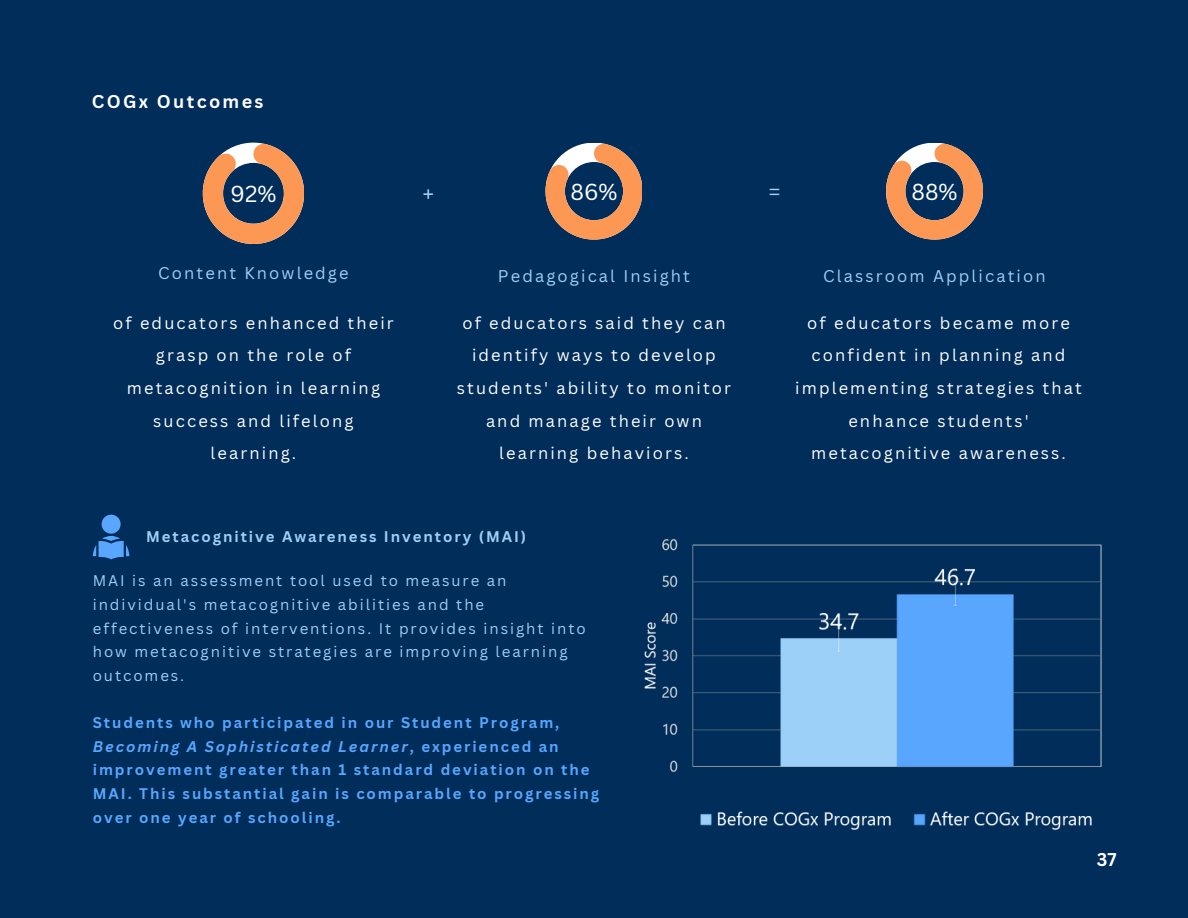
<style>
.page{position:relative;width:1188px;height:918px;background:#002d59}
.page>*{position:absolute;margin:0;border:0;box-sizing:border-box;transform-origin:0 0}
.t1{font:22.5px "Canva Sans";color:#fff}
.t2{font:22.5px "Canva Sans";color:#9dd0f9}
.t3{font:700 18px "Canva Sans";letter-spacing:.13em;color:#fdfdfd}
.t4{font:700 18px "Canva Sans";color:#fff}
.t5{font:16.5px/32.7px "Canva Sans";letter-spacing:.13em;color:#fff;text-align:center}
.t6{font:16.5px "Canva Sans";letter-spacing:.13em;color:#9dd0f9}
.t7{font:700 15px/23.7px "Canva Sans";letter-spacing:.13em;color:#59a6ff}
.t8{font:15px/23.7px "Canva Sans";letter-spacing:.13em;color:#9dd0f9}
.t9{font:700 15px "Canva Sans";letter-spacing:.13em;color:#9dd0f9}
.s1{font-style:italic}
</style>
<div class="page">
<img style="left:644px;top:539px;width:458px;height:291px">
<svg style="left:102px;top:515px;width:19px;height:19px"></svg>
<svg style="left:102px;top:536px;width:18px;height:5px"></svg>
<svg style="left:93px;top:541px;width:36px;height:18px"></svg>
<svg style="left:886px;top:143px;width:97px;height:97px"></svg>
<svg style="left:546px;top:143px;width:96px;height:97px"></svg>
<svg style="left:203px;top:143px;width:101px;height:101px"></svg>
<p class="t3" style="left:92px;top:89px;width:173px">COGx Outcomes</p>
<h1 class="t1" style="left:231px;top:178px;width:47px">92%</h1>
<h1 class="t1" style="left:570px;top:176px;width:49px">86%</h1>
<h1 class="t2" style="left:423px;top:178px;width:13px">+</h1>
<h1 class="t2" style="left:768px;top:176px;width:14px">=</h1>
<h1 class="t1" style="left:911px;top:176px;width:48px">88%</h1>
<p class="t6" style="left:158px;top:262px;width:192px">Content Knowledge</p>
<p class="t6" style="left:498px;top:264px;width:194px">Pedagogical Insight</p>
<p class="t6" style="left:823px;top:264px;width:224px">Classroom Application</p>
<p class="t5" style="left:113px;top:306px;width:282px">of educators enhanced their grasp on the role of metacognition in learning success and lifelong learning.</p>
<p class="t5" style="left:457px;top:306px;width:276px">of educators said they can identify ways to develop students' ability to monitor and manage their own learning behaviors.</p>
<p class="t5" style="left:795px;top:306px;width:288px">of educators became more confident in planning and implementing strategies that enhance students' metacognitive awareness.</p>
<p class="t9" style="left:146px;top:526px;width:382px">Metacognitive Awareness Inventory (MAI)</p>
<p class="t8" style="left:93px;top:569px;width:494px">MAI is an assessment tool used to measure an individual's metacognitive abilities and the effectiveness of interventions. It provides insight into how metacognitive strategies are improving learning outcomes.</p>
<p class="t7" style="left:93px;top:710px;width:508px">Students who participated in our Student Program, <span class="s1">Becoming A Sophisticated Learner</span>, experienced an improvement greater than 1 standard deviation on the MAI. This substantial gain is comparable to progressing over one year of schooling.</p>
<p class="t4" style="left:1097px;top:847px;width:21px">37</p>
</div>
